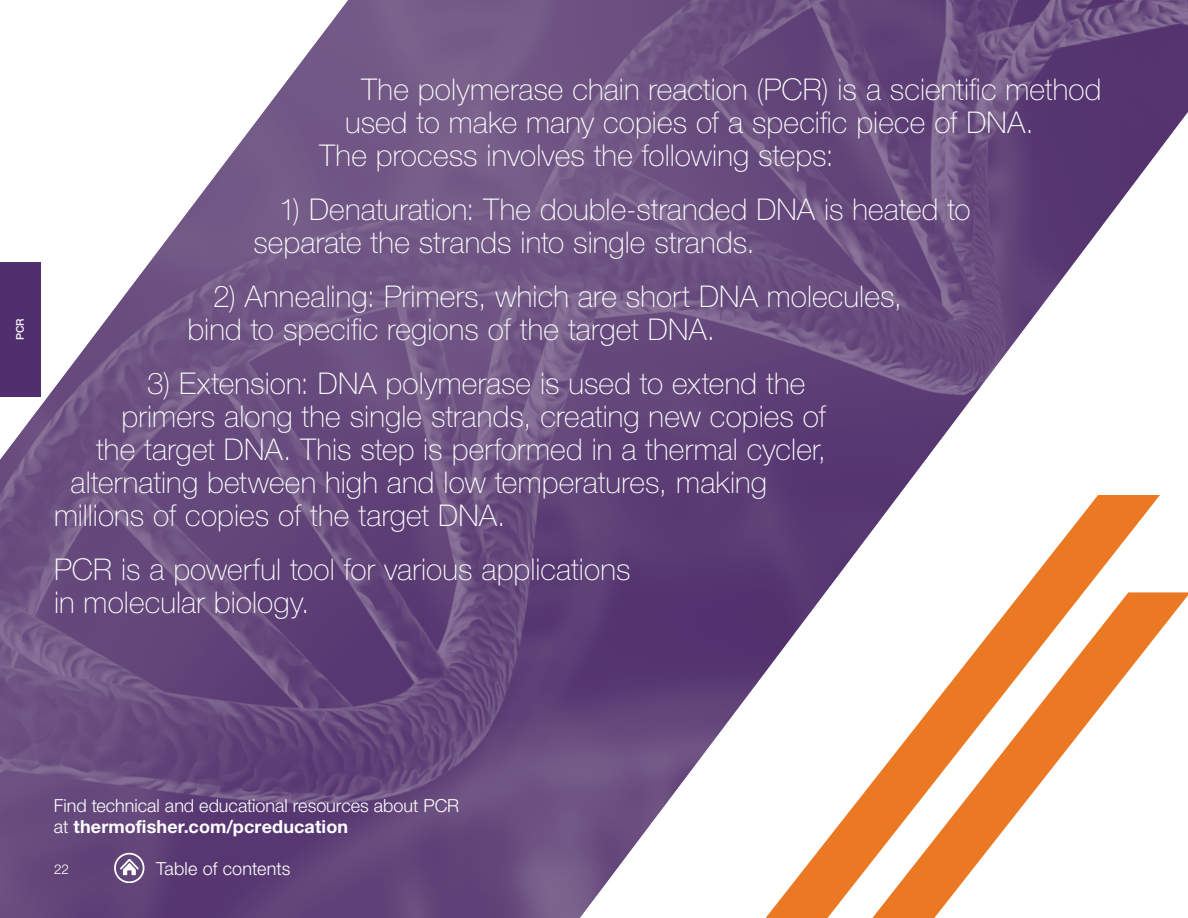
<style>
.page{position:relative;width:1188px;height:918px;background:#fff}
.page>*{position:absolute;margin:0;border:0;box-sizing:border-box;transform-origin:0 0}
.t1{font:100 30px/33px "Helvetica Neue LTW1 G";letter-spacing:.005em;color:#fff}
.t2{font:300 18px/21px "Helvetica Neue LTW1 G";color:#fff}
.t3{font:300 13.5px "Helvetica Neue LTW1 G";color:#fff}
.t4{font:500 10.5px "Helvetica Neue LTW1 G";color:#fff}
.s1{font-weight:700}
</style>
<div class="page">
<img style="left:0;top:0;width:1188px;height:918px">
<div style="left:0;top:262px;width:40px;height:134px;background:#512e6d"></div>
<svg style="left:114px;top:853px;width:30px;height:30px"></svg>
<p class="t4" style="left:14px;top:340px;width:24px;rotate:-90deg">PCR</p>
<p class="t1" style="left:362px;top:73px;width:742px">The polymerase chain reaction (PCR) is a scientific method</p>
<p class="t1" style="left:345px;top:106px;width:690px">used to make many copies of a specific piece of DNA.</p>
<p class="t1" style="left:320px;top:139px;width:516px">The process involves the following steps:</p>
<p class="t1" style="left:254px;top:193px;width:719px;text-indent:26px">1) Denaturation: The double-stranded DNA is heated to separate the strands into single strands.</p>
<p class="t1" style="left:188px;top:280px;width:716px;text-indent:25px">2) Annealing: Primers, which are short DNA molecules, bind to specific regions of the target DNA.</p>
<p class="t1" style="left:147px;top:367px;width:660px">3) Extension: DNA polymerase is used to extend the</p>
<p class="t1" style="left:122px;top:400px;width:706px">primers along the single strands, creating new copies of</p>
<p class="t1" style="left:96px;top:433px;width:732px">the target DNA. This step is performed in a thermal cycler,</p>
<p class="t1" style="left:70px;top:466px;width:698px">alternating between high and low temperatures, making</p>
<p class="t1" style="left:54px;top:499px;width:453px">millions of copies of the target DNA.</p>
<p class="t1" style="left:54px;top:553px;width:578px">PCR is a powerful tool for various applications in molecular biology.</p>
<p class="t2" style="left:54px;top:795px;width:407px">Find technical and educational resources about PCR at <span class="s1">thermofisher.com/pcreducation</span></p>
<p class="t3" style="left:54px;top:861px;width:17px">22</p>
<p class="t2" style="left:156px;top:858px;width:136px">Table of contents</p>
</div>
